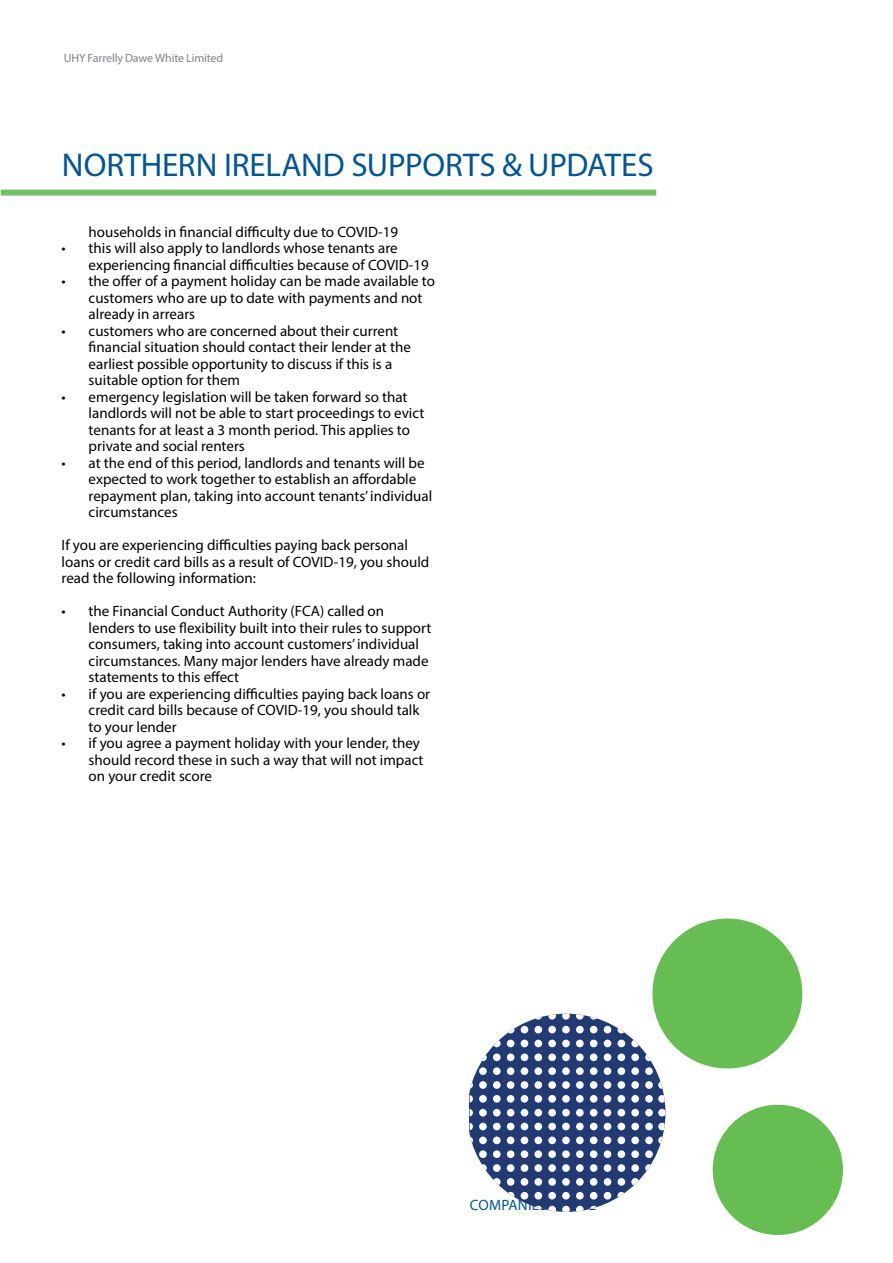
<style>
.page{position:relative;width:893px;height:1263px;background:#fff}
.page>*{position:absolute;margin:0;border:0;box-sizing:border-box;transform-origin:0 0}
.t1{font:33px "Myriad Pro";letter-spacing:-.005em;color:#005596}
.t2{font:15px/16.5px "Myriad Pro";color:#000}
.t3{font:15px "Myriad Pro";letter-spacing:.02em;color:#005596}
.t4{font:12px "Myriad Pro";letter-spacing:-.015em;color:#808285}
</style>
<div class="page">
<div style="left:1px;top:190px;width:655px;height:6px;background:#73c167"></div>
<div style="left:652px;top:918px;width:150px;height:150px;background:#66bd52;border-radius:50%"></div>
<div style="left:713px;top:1105px;width:130px;height:130px;background:#66bd52;border-radius:50%"></div>
<svg style="left:470px;top:1014px;width:195px;height:198px"></svg>
<p class="t4" style="left:64px;top:51px;width:161px">UHY Farrelly Dawe White Limited</p>
<h1 class="t1" style="left:62px;top:145px;width:593px">NORTHERN IRELAND SUPPORTS &amp; UPDATES</h1>
<p class="t2" style="left:89px;top:223px;width:311px">households in financial difficulty due to COVID-19</p>
<p class="t2" style="left:89px;top:240px;width:342px;text-indent:-27px">• this will also apply to landlords whose tenants are experiencing financial difficulties because of COVID-19</p>
<p class="t2" style="left:89px;top:273px;width:348px;text-indent:-27px">• the offer of a payment holiday can be made available to customers who are up to date with payments and not already in arrears</p>
<p class="t2" style="left:89px;top:322px;width:324px;text-indent:-27px">• customers who are concerned about their current financial situation should contact their lender at the earliest possible opportunity to discuss if this is a suitable option for them</p>
<p class="t2" style="left:89px;top:388px;width:337px;text-indent:-27px">• emergency legislation will be taken forward so that landlords will not be able to start proceedings to evict tenants for at least a 3 month period. This applies to private and social renters</p>
<p class="t2" style="left:89px;top:454px;width:345px;text-indent:-27px">• at the end of this period, landlords and tenants will be expected to work together to establish an affordable repayment plan, taking into account tenants’ individual circumstances</p>
<p class="t2" style="left:62px;top:537px;width:369px">If you are experiencing difficulties paying back personal loans or credit card bills as a result of COVID-19, you should read the following information:</p>
<p class="t2" style="left:89px;top:603px;width:344px;text-indent:-27px">• the Financial Conduct Authority (FCA) called on lenders to use flexibility built into their rules to support consumers, taking into account customers’ individual circumstances. Many major lenders have already made statements to this effect</p>
<p class="t2" style="left:89px;top:685px;width:343px;text-indent:-27px">• if you are experiencing difficulties paying back loans or credit card bills because of COVID-19, you should talk to your lender</p>
<p class="t2" style="left:89px;top:735px;width:336px;text-indent:-27px">• if you agree a payment holiday with your lender, they should record these in such a way that will not impact on your credit score</p>
<p class="t3" style="left:470px;top:1196px;width:128px">COMPANIES HOUSE</p>
</div>
